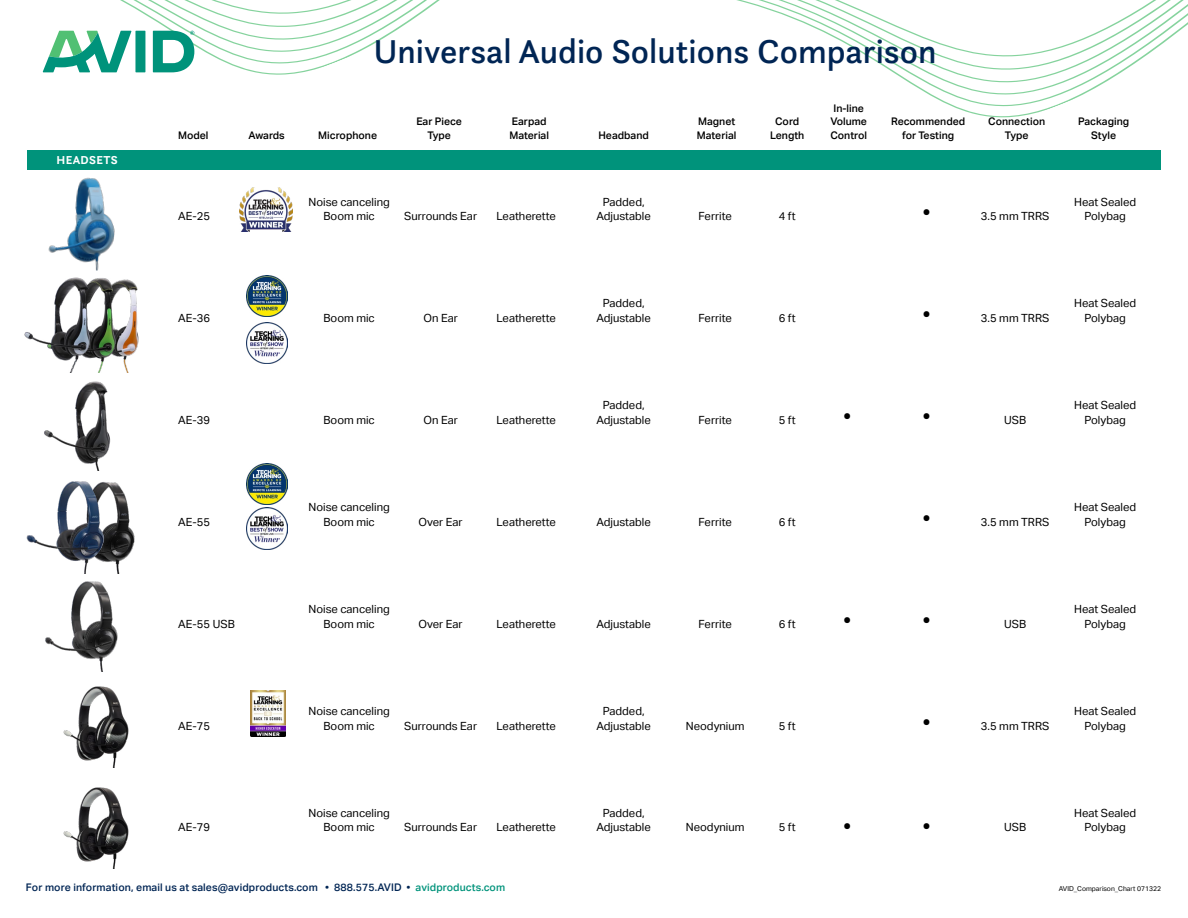
<style>
.page{position:relative;width:1188px;height:918px;background:#fff}
.page>*{position:absolute;margin:0;border:0;box-sizing:border-box;transform-origin:0 0}
.t1{font:500 34.5px "Questa Sans";color:#002554}
.t2{font:21px "Aktiv Grotesk";color:#000}
.t3{font:700 12px "Questa Sans";letter-spacing:.03em;color:#fff}
.t4{font:11.25px "Aktiv Grotesk";color:#000}
.t5{font:500 10.5px "Aktiv Grotesk";color:#000}
.t6{font:500 10.5px "Aktiv Grotesk";letter-spacing:.01em;color:#002554}
.t7{font:6.75px "Aktiv Grotesk";color:#000}
.s1{color:#00937b}
</style>
<div class="page">
<svg style="left:932px;top:96px;width:148px;height:11px"></svg>
<svg style="left:911px;top:84px;width:191px;height:12px"></svg>
<svg style="left:897px;top:75px;width:220px;height:9px"></svg>
<svg style="left:42px;top:0;width:1146px;height:75px"></svg>
<div style="left:27px;top:150px;width:1134px;height:20px;background:#00937b"></div>
<img style="left:247px;top:508px;width:41px;height:41px">
<img style="left:45px;top:581px;width:73px;height:91px">
<img style="left:247px;top:463px;width:41px;height:41px">
<img style="left:247px;top:322px;width:41px;height:41px">
<img style="left:247px;top:276px;width:41px;height:41px">
<img style="left:63px;top:686px;width:66px;height:81px">
<img style="left:250px;top:690px;width:35px;height:47px">
<img style="left:48px;top:177px;width:67px;height:94px">
<img style="left:108px;top:482px;width:27px;height:91px">
<img style="left:26px;top:481px;width:82px;height:92px">
<img style="left:44px;top:381px;width:67px;height:90px">
<img style="left:119px;top:279px;width:20px;height:94px">
<img style="left:91px;top:278px;width:28px;height:95px">
<img style="left:24px;top:277px;width:67px;height:96px">
<img style="left:239px;top:187px;width:53px;height:44px">
<img style="left:63px;top:787px;width:66px;height:81px">
<h1 class="t1" style="left:374px;top:30px;width:565px">Universal Audio Solutions Comparison</h1>
<p class="t5" style="left:833px;top:102px;width:32px">In-line</p>
<p class="t5" style="left:416px;top:115px;width:47px">Ear Piece</p>
<p class="t5" style="left:512px;top:115px;width:36px">Earpad</p>
<p class="t5" style="left:698px;top:115px;width:39px">Magnet</p>
<p class="t5" style="left:775px;top:115px;width:26px">Cord</p>
<p class="t5" style="left:830px;top:115px;width:38px">Volume</p>
<p class="t5" style="left:891px;top:115px;width:76px">Recommended</p>
<p class="t5" style="left:988px;top:115px;width:58px">Connection</p>
<p class="t5" style="left:1078px;top:115px;width:53px">Packaging</p>
<p class="t3" style="left:56px;top:153px;width:63px">HEADSETS</p>
<p class="t5" style="left:178px;top:129px;width:32px">Model</p>
<p class="t5" style="left:249px;top:129px;width:38px">Awards</p>
<p class="t5" style="left:318px;top:129px;width:60px">Microphone</p>
<p class="t5" style="left:427px;top:129px;width:25px">Type</p>
<p class="t5" style="left:509px;top:129px;width:41px">Material</p>
<p class="t5" style="left:598px;top:129px;width:52px">Headband</p>
<p class="t5" style="left:697px;top:129px;width:41px">Material</p>
<p class="t5" style="left:770px;top:129px;width:36px">Length</p>
<p class="t5" style="left:830px;top:129px;width:38px">Control</p>
<p class="t5" style="left:902px;top:129px;width:54px">for Testing</p>
<p class="t5" style="left:1005px;top:129px;width:25px">Type</p>
<p class="t5" style="left:1091px;top:129px;width:27px">Style</p>
<p class="t4" style="left:309px;top:195px;width:83px">Noise canceling</p>
<p class="t4" style="left:603px;top:195px;width:43px">Padded,</p>
<p class="t4" style="left:1074px;top:195px;width:64px">Heat Sealed</p>
<p class="t4" style="left:178px;top:209px;width:33px">AE-25</p>
<p class="t4" style="left:324px;top:209px;width:53px">Boom mic</p>
<p class="t4" style="left:404px;top:209px;width:74px">Surrounds Ear</p>
<p class="t4" style="left:496px;top:209px;width:61px">Leatherette</p>
<p class="t4" style="left:597px;top:209px;width:56px">Adjustable</p>
<p class="t4" style="left:698px;top:209px;width:35px">Ferrite</p>
<p class="t4" style="left:779px;top:209px;width:19px">4 ft</p>
<h2 class="t2" style="left:923px;top:200px;width:9px">•</h2>
<p class="t4" style="left:981px;top:209px;width:70px">3.5 mm TRRS</p>
<p class="t4" style="left:1085px;top:209px;width:43px">Polybag</p>
<p class="t4" style="left:603px;top:297px;width:43px">Padded,</p>
<p class="t4" style="left:1074px;top:297px;width:64px">Heat Sealed</p>
<p class="t4" style="left:178px;top:311px;width:33px">AE-36</p>
<p class="t4" style="left:324px;top:311px;width:53px">Boom mic</p>
<p class="t4" style="left:424px;top:311px;width:36px">On Ear</p>
<p class="t4" style="left:496px;top:311px;width:61px">Leatherette</p>
<p class="t4" style="left:597px;top:311px;width:56px">Adjustable</p>
<p class="t4" style="left:698px;top:311px;width:35px">Ferrite</p>
<p class="t4" style="left:779px;top:311px;width:19px">6 ft</p>
<h2 class="t2" style="left:923px;top:302px;width:9px">•</h2>
<p class="t4" style="left:981px;top:311px;width:70px">3.5 mm TRRS</p>
<p class="t4" style="left:1085px;top:311px;width:43px">Polybag</p>
<p class="t4" style="left:603px;top:399px;width:43px">Padded,</p>
<p class="t4" style="left:1074px;top:399px;width:64px">Heat Sealed</p>
<p class="t4" style="left:178px;top:413px;width:33px">AE-39</p>
<p class="t4" style="left:324px;top:413px;width:53px">Boom mic</p>
<p class="t4" style="left:424px;top:413px;width:36px">On Ear</p>
<p class="t4" style="left:496px;top:413px;width:61px">Leatherette</p>
<p class="t4" style="left:597px;top:413px;width:56px">Adjustable</p>
<p class="t4" style="left:698px;top:413px;width:35px">Ferrite</p>
<p class="t4" style="left:779px;top:413px;width:19px">5 ft</p>
<h2 class="t2" style="left:843px;top:404px;width:9px">•</h2>
<h2 class="t2" style="left:923px;top:404px;width:9px">•</h2>
<p class="t4" style="left:1004px;top:413px;width:24px">USB</p>
<p class="t4" style="left:1085px;top:413px;width:43px">Polybag</p>
<p class="t4" style="left:309px;top:501px;width:83px">Noise canceling</p>
<p class="t4" style="left:1074px;top:501px;width:64px">Heat Sealed</p>
<p class="t4" style="left:178px;top:515px;width:33px">AE-55</p>
<p class="t4" style="left:324px;top:515px;width:53px">Boom mic</p>
<p class="t4" style="left:419px;top:515px;width:46px">Over Ear</p>
<p class="t4" style="left:496px;top:515px;width:61px">Leatherette</p>
<p class="t4" style="left:597px;top:515px;width:56px">Adjustable</p>
<p class="t4" style="left:698px;top:515px;width:35px">Ferrite</p>
<p class="t4" style="left:779px;top:515px;width:19px">6 ft</p>
<h2 class="t2" style="left:923px;top:506px;width:9px">•</h2>
<p class="t4" style="left:981px;top:515px;width:70px">3.5 mm TRRS</p>
<p class="t4" style="left:1085px;top:515px;width:43px">Polybag</p>
<p class="t4" style="left:309px;top:603px;width:83px">Noise canceling</p>
<p class="t4" style="left:1074px;top:603px;width:64px">Heat Sealed</p>
<p class="t4" style="left:178px;top:617px;width:58px">AE-55 USB</p>
<p class="t4" style="left:324px;top:617px;width:53px">Boom mic</p>
<p class="t4" style="left:419px;top:617px;width:46px">Over Ear</p>
<p class="t4" style="left:496px;top:617px;width:61px">Leatherette</p>
<p class="t4" style="left:597px;top:617px;width:56px">Adjustable</p>
<p class="t4" style="left:698px;top:617px;width:35px">Ferrite</p>
<p class="t4" style="left:779px;top:617px;width:19px">6 ft</p>
<h2 class="t2" style="left:843px;top:608px;width:9px">•</h2>
<h2 class="t2" style="left:923px;top:608px;width:9px">•</h2>
<p class="t4" style="left:1004px;top:617px;width:24px">USB</p>
<p class="t4" style="left:1085px;top:617px;width:43px">Polybag</p>
<p class="t4" style="left:309px;top:705px;width:83px">Noise canceling</p>
<p class="t4" style="left:603px;top:705px;width:43px">Padded,</p>
<p class="t4" style="left:1074px;top:705px;width:64px">Heat Sealed</p>
<p class="t4" style="left:178px;top:719px;width:33px">AE-75</p>
<p class="t4" style="left:324px;top:719px;width:53px">Boom mic</p>
<p class="t4" style="left:404px;top:719px;width:74px">Surrounds Ear</p>
<p class="t4" style="left:496px;top:719px;width:61px">Leatherette</p>
<p class="t4" style="left:597px;top:719px;width:56px">Adjustable</p>
<p class="t4" style="left:686px;top:719px;width:60px">Neodynium</p>
<p class="t4" style="left:779px;top:719px;width:19px">5 ft</p>
<h2 class="t2" style="left:923px;top:710px;width:9px">•</h2>
<p class="t4" style="left:981px;top:719px;width:70px">3.5 mm TRRS</p>
<p class="t4" style="left:1085px;top:719px;width:43px">Polybag</p>
<p class="t4" style="left:309px;top:807px;width:83px">Noise canceling</p>
<p class="t4" style="left:603px;top:807px;width:43px">Padded,</p>
<p class="t4" style="left:1074px;top:807px;width:64px">Heat Sealed</p>
<p class="t4" style="left:178px;top:821px;width:33px">AE-79</p>
<p class="t4" style="left:324px;top:821px;width:53px">Boom mic</p>
<p class="t4" style="left:404px;top:821px;width:74px">Surrounds Ear</p>
<p class="t4" style="left:496px;top:821px;width:61px">Leatherette</p>
<p class="t4" style="left:597px;top:821px;width:56px">Adjustable</p>
<p class="t4" style="left:686px;top:821px;width:60px">Neodynium</p>
<p class="t4" style="left:779px;top:821px;width:19px">5 ft</p>
<h2 class="t2" style="left:843px;top:815px;width:9px">•</h2>
<h2 class="t2" style="left:923px;top:815px;width:9px">•</h2>
<p class="t4" style="left:1004px;top:821px;width:24px">USB</p>
<p class="t4" style="left:1085px;top:821px;width:43px">Polybag</p>
<p class="t6" style="left:26px;top:881px;width:481px">For more information, email us at sales@avidproducts.com • 888.575.AVID • <span class="s1">avidproducts.com</span></p>
<p class="t7" style="left:1059px;top:885px;width:104px">AVID_Comparison_Chart 071322</p>
</div>
